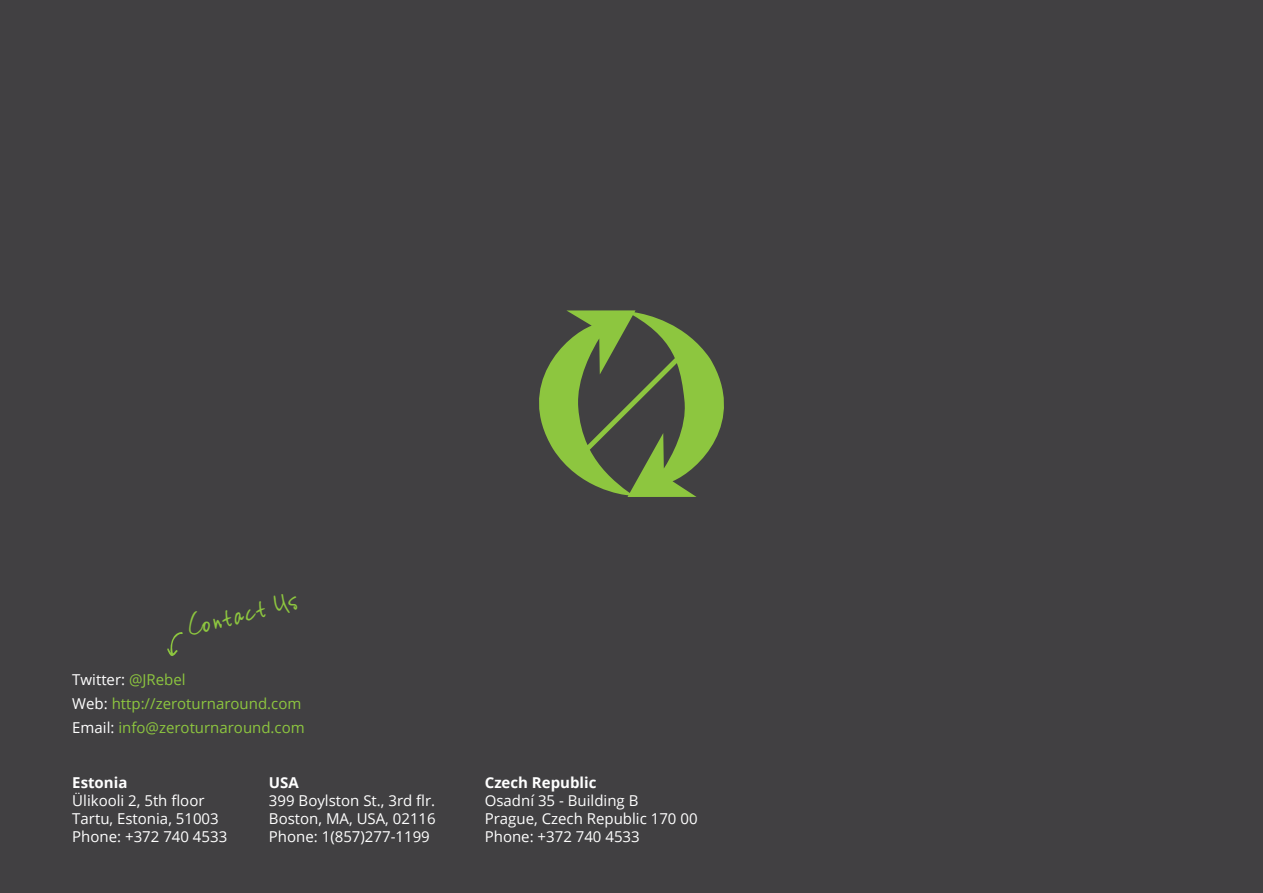
<style>
.page{position:relative;width:1263px;height:893px;background:#414042}
.page>*{position:absolute;margin:0;border:0;box-sizing:border-box;transform-origin:0 0}
.t1{font:30px "Vinc Hand";color:#8dc63f}
.t2{font:15px/18px "Open Sans";color:#fff}
.t3{font:15px/24px "Open Sans";color:#8dc63f}
.t4{font:700 15px "Open Sans";color:#fff}
.s1{color:#fff}
</style>
<div class="page">
<svg style="left:167px;top:632px;width:16px;height:24px"></svg>
<svg style="left:539px;top:310px;width:185px;height:187px"></svg>
<h1 class="t1" style="left:183px;top:608px;width:115px;rotate:-14deg">Contact Us</h1>
<p class="t3" style="left:72px;top:668px;width:234px"><span class="s1">Twitter:</span> @JRebel<br><span class="s1">Web:</span> http://zeroturnaround.com<br><span class="s1">Email:</span> info@zeroturnaround.com</p>
<p class="t4" style="left:72px;top:772px;width:57px">Estonia</p>
<p class="t2" style="left:72px;top:791px;width:156px">Ülikooli 2, 5th floor<br>Tartu, Estonia, 51003<br>Phone: +372 740 4533</p>
<p class="t4" style="left:269px;top:772px;width:31px">USA</p>
<p class="t2" style="left:269px;top:791px;width:168px;text-align:justify">399 Boylston St., 3rd flr.<br>Boston, MA, USA, 02116<br>Phone: 1(857)277-1199</p>
<p class="t4" style="left:485px;top:772px;width:113px">Czech Republic</p>
<p class="t2" style="left:485px;top:791px;width:214px">Osadní 35 - Building B<br>Prague, Czech Republic 170 00<br>Phone: +372 740 4533</p>
</div>
